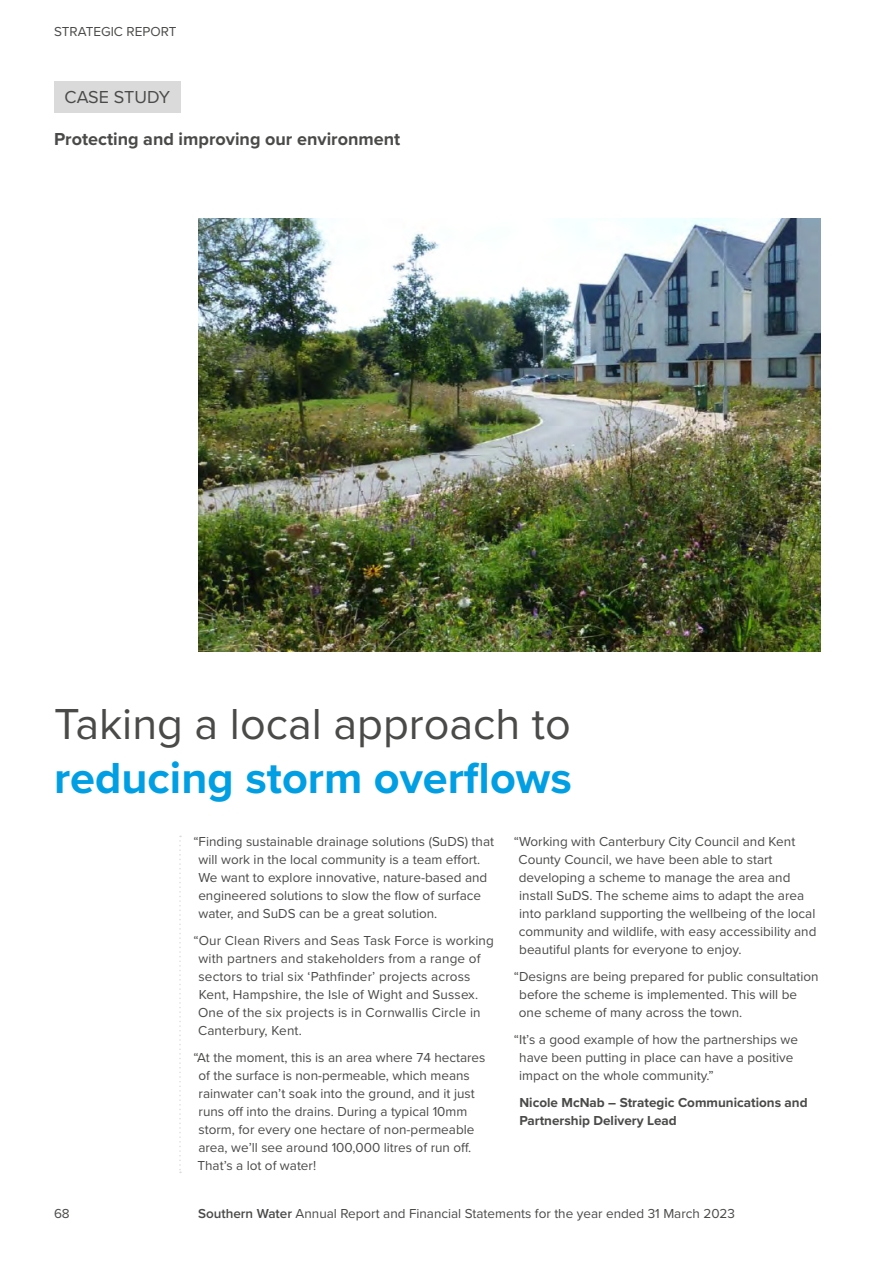
<style>
.page{position:relative;width:893px;height:1263px;background:#fff}
.page>*{position:absolute;margin:0;border:0;box-sizing:border-box;transform-origin:0 0}
.t1{font:45px "Proxima Nova";color:#4a4a49}
.t2{font:700 45px "Proxima Nova";color:#009fe3}
.t3{font:700 18px "Proxima Nova";color:#4a4a49}
.t4{font:18px "Proxima Nova";letter-spacing:-.005em;color:#4a4a49}
.t5{font:13.5px/18px "Proxima Nova";color:#4a4a49}
.t6{font:700 13.5px/18px "Proxima Nova";color:#4a4a49}
.s1{font-weight:600}
</style>
<div class="page">
<img style="left:198px;top:219px;width:623px;height:432px">
<svg style="left:179px;top:836px;width:2px;height:337px"></svg>
<div style="left:54px;top:81px;width:127px;height:31px;background:#dadada"></div>
<p class="t5" style="left:54px;top:22px;width:124px">STRATEGIC REPORT</p>
<h2 class="t4" style="left:65px;top:84px;width:107px">CASE STUDY</h2>
<h2 class="t3" style="left:54px;top:125px;width:348px">Protecting and improving our environment</h2>
<h1 class="t1" style="left:54px;top:691px;width:518px">Taking a local approach to</h1>
<h1 class="t2" style="left:54px;top:745px;width:519px">reducing storm overflows</h1>
<p class="t5" style="left:198px;top:832px;width:297px;text-indent:-5px">“Finding sustainable drainage solutions (SuDS) that will work in the local community is a team effort.<br>We want to explore innovative, nature-based and engineered solutions to slow the flow of surface water, and SuDS can be a great solution.</p>
<p class="t5" style="left:198px;top:931px;width:297px;text-indent:-5px">“Our Clean Rivers and Seas Task Force is working with partners and stakeholders from a range of sectors to trial six ‘Pathfinder’ projects across Kent, Hampshire, the Isle of Wight and Sussex.<br>One of the six projects is in Cornwallis Circle in Canterbury, Kent.</p>
<p class="t5" style="left:197px;top:1048px;width:290px;text-indent:-4px">“At the moment, this is an area where 74 hectares of the surface is non-permeable, which means rainwater can’t soak into the ground, and it just runs off into the drains. During a typical 10mm storm, for every one hectare of non-permeable area, we’ll see around 100,000 litres of run off.<br>That’s a lot of water!</p>
<p class="t5" style="left:519px;top:832px;width:299px;text-indent:-5px">“Working with Canterbury City Council and Kent County Council, we have been able to start developing a scheme to manage the area and install SuDS. The scheme aims to adapt the area into parkland supporting the wellbeing of the local community and wildlife, with easy accessibility and beautiful plants for everyone to enjoy.</p>
<p class="t5" style="left:519px;top:967px;width:301px;text-indent:-5px">“Designs are being prepared for public consultation before the scheme is implemented. This will be one scheme of many across the town.</p>
<p class="t5" style="left:519px;top:1030px;width:280px;text-indent:-5px">“It’s a good example of how the partnerships we have been putting in place can have a positive impact on the whole community.”</p>
<p class="t6" style="left:519px;top:1093px;width:290px">Nicole McNab – Strategic Communications and<br>Partnership Delivery Lead</p>
<p class="t5" style="left:54px;top:1204px;width:17px">68</p>
<p class="t5" style="left:198px;top:1204px;width:539px"><span class="s1">Southern Water</span> Annual Report and Financial Statements for the year ended 31 March 2023</p>
</div>
